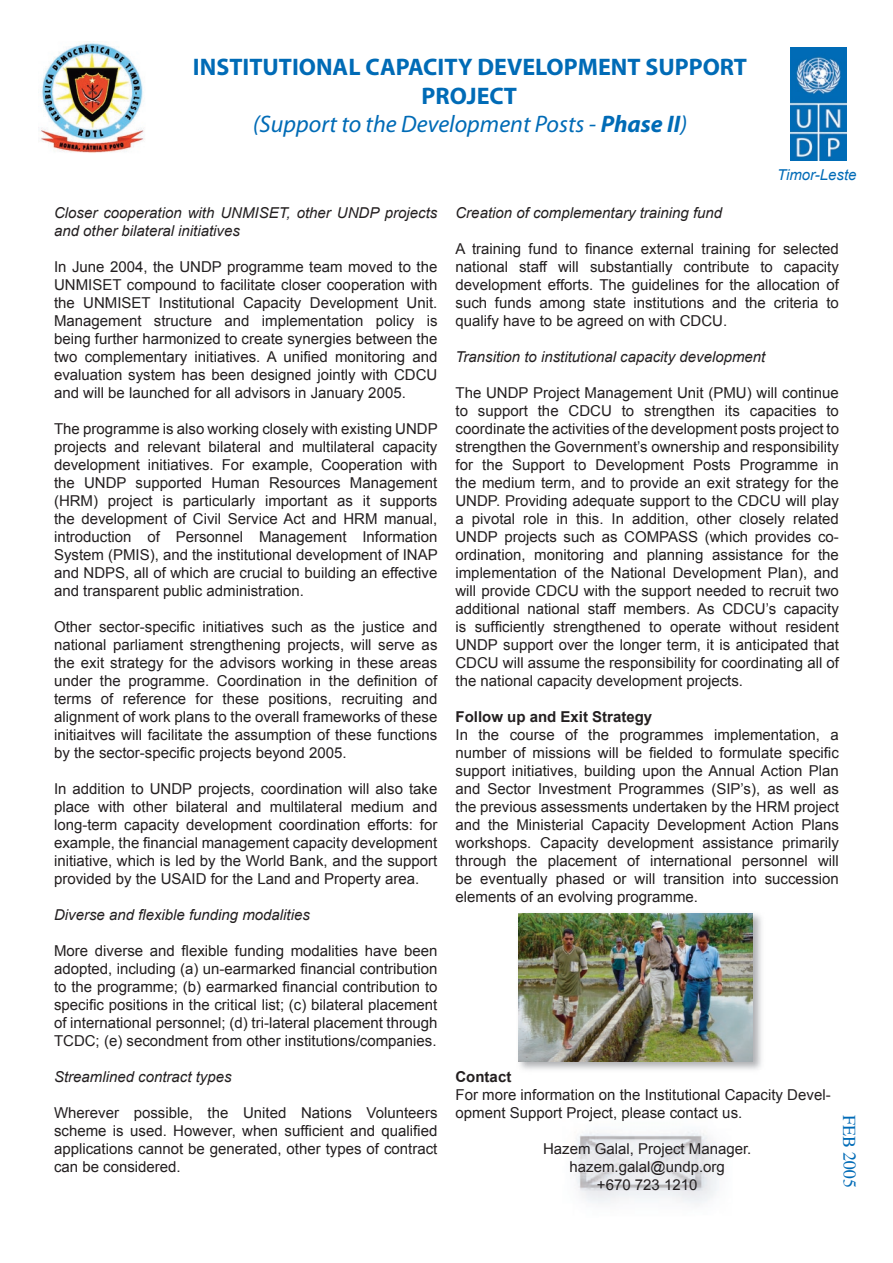
<style>
.page{position:relative;width:893px;height:1263px;background:#fff}
.page>*{position:absolute;margin:0;border:0;box-sizing:border-box;transform-origin:0 0}
.t1{font:700 24px/28.8px "Myriad";color:#006bb6;text-align:center}
.t2{font:18px "Times";letter-spacing:-.01em;color:#006bb7}
.t3{font:15px/18px "Arial";color:#231f20;text-align:justify}
.t4{font:italic 15px/18px "Arial";color:#231f20}
.t5{font:700 15px "Arial";color:#231f20}
.t6{font:italic 15px "Arial";color:#006bb7}
.s1{font-weight:400;font-style:italic}
.s2{font-style:italic}
</style>
<div class="page">
<img style="left:574px;top:1130px;width:145px;height:74px">
<img style="left:38px;top:41px;width:106px;height:112px">
<img style="left:790px;top:47px;width:56px;height:113px">
<img style="left:518px;top:914px;width:244px;height:156px">
<img style="left:518px;top:913px;width:235px;height:148px">
<h1 class="t1" style="left:193px;top:53px;width:556px">INSTITUTIONAL CAPACITY DEVELOPMENT SUPPORT<br>PROJECT<br><span class="s1">(Support to the Development Posts -</span> <span class="s2">Phase II</span><span class="s1">)</span></h1>
<p class="t6" style="left:777px;top:167px;width:81px">Timor-Leste</p>
<p class="t4" style="left:54px;top:204px;width:385px">Closer cooperation with UNMISET, other UNDP projects and other bilateral initiatives</p>
<p class="t3" style="left:54px;top:258px;width:385px">In June 2004, the UNDP programme team moved to the UNMISET compound to facilitate closer cooperation with the UNMISET Institutional Capacity Development Unit.<br>Management structure and implementation policy is being further harmonized to create synergies between the two complementary initiatives. A unified monitoring and evaluation system has been designed jointly with CDCU and will be launched for all advisors in January 2005.</p>
<p class="t3" style="left:54px;top:420px;width:385px">The programme is also working closely with existing UNDP projects and relevant bilateral and multilateral capacity development initiatives. For example, Cooperation with the UNDP supported Human Resources Management (HRM) project is particularly important as it supports the development of Civil Service Act and HRM manual, introduction of Personnel Management Information System (PMIS), and the institutional development of INAP and NDPS, all of which are crucial to building an effective and transparent public administration.</p>
<p class="t3" style="left:54px;top:618px;width:385px">Other sector-specific initiatives such as the justice and national parliament strengthening projects, will serve as the exit strategy for the advisors working in these areas under the programme. Coordination in the definition of terms of reference for these positions, recruiting and alignment of work plans to the overall frameworks of these initiaitves will facilitate the assumption of these functions by the sector-specific projects beyond 2005.</p>
<p class="t3" style="left:54px;top:780px;width:385px">In addition to UNDP projects, coordination will also take place with other bilateral and multilateral medium and long-term capacity development coordination efforts: for example, the financial management capacity development initiative, which is led by the World Bank, and the support provided by the USAID for the Land and Property area.</p>
<p class="t4" style="left:54px;top:906px;width:257px">Diverse and flexible funding modalities</p>
<p class="t3" style="left:54px;top:942px;width:385px">More diverse and flexible funding modalities have been adopted, including (a) un-earmarked financial contribution to the programme; (b) earmarked financial contribution to specific positions in the critical list; (c) bilateral placement of international personnel; (d) tri-lateral placement through TCDC; (e) secondment from other institutions/companies.</p>
<p class="t4" style="left:54px;top:1068px;width:179px">Streamlined contract types</p>
<p class="t3" style="left:54px;top:1104px;width:385px">Wherever possible, the United Nations Volunteers scheme is used. However, when sufficient and qualified applications cannot be generated, other types of contract can be considered.</p>
<p class="t4" style="left:455px;top:204px;width:268px">Creation of complementary training fund</p>
<p class="t3" style="left:455px;top:240px;width:385px">A training fund to finance external training for selected national staff will substantially contribute to capacity development efforts. The guidelines for the allocation of such funds among state institutions and the criteria to qualify have to be agreed on with CDCU.</p>
<p class="t4" style="left:455px;top:348px;width:311px">Transition to institutional capacity development</p>
<p class="t3" style="left:455px;top:384px;width:385px">The UNDP Project Management Unit (PMU) will continue to support the CDCU to strengthen its capacities to coordinate the activities of the development posts project to strengthen the Government’s ownership and responsibility for the Support to Development Posts Programme in the medium term, and to provide an exit strategy for the UNDP. Providing adequate support to the CDCU will play a pivotal role in this. In addition, other closely related UNDP projects such as COMPASS (which provides co&shy;ordination, monitoring and planning assistance for the implementation of the National Development Plan), and will provide CDCU with the support needed to recruit two additional national staff members. As CDCU’s capacity is sufficiently strengthened to operate without resident UNDP support over the longer term, it is anticipated that CDCU will assume the responsibility for coordinating all of the national capacity development projects.</p>
<p class="t5" style="left:455px;top:708px;width:198px">Follow up and Exit Strategy</p>
<p class="t3" style="left:455px;top:726px;width:385px">In the course of the programmes implementation, a number of missions will be fielded to formulate specific support initiatives, building upon the Annual Action Plan and Sector Investment Programmes (SIP’s), as well as the previous assessments undertaken by the HRM project and the Ministerial Capacity Development Action Plans workshops. Capacity development assistance primarily through the placement of international personnel will be eventually phased or will transition into succession elements of an evolving programme.</p>
<p class="t5" style="left:455px;top:1068px;width:57px">Contact</p>
<p class="t3" style="left:455px;top:1086px;width:377px">For more information on the Institutional Capacity Devel&shy;opment Support Project, please contact us.</p>
<p class="t3" style="left:543px;top:1140px;width:210px;text-align:center">Hazem Galal, Project Manager. hazem.galal@undp.org<br>+670 723 1210</p>
<p class="t2" style="left:861px;top:1115px;width:75px;rotate:90deg">FEB 2005</p>
</div>
